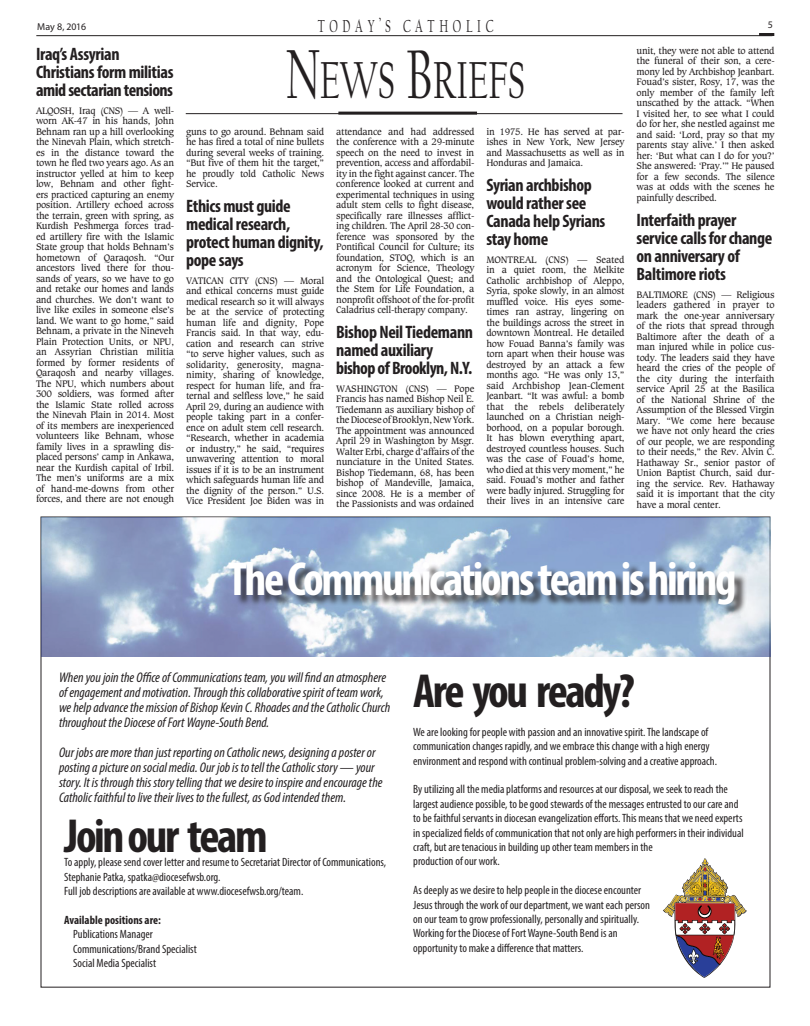
<style>
.page{position:relative;width:810px;height:1026px;background:#fff}
.page>*{position:absolute;margin:0;border:0;box-sizing:border-box;transform-origin:0 0}
.t1{font:54px "FB Californian";color:#231f20;scale:.65 1}
.t2{font:700 condensed 48px "Myriad Pro";letter-spacing:-.05em;color:#fff}
.t3{font:700 condensed 48px "Myriad Pro";letter-spacing:-.05em;color:#231f20}
.NEWbriefhead{font:700 condensed 18px/18px "Myriad Pro";letter-spacing:-.02em;color:#231f20}
.t4{font:18px "FB Californian";letter-spacing:.4em;color:#231f20;scale:.65 1}
.t5{font:italic condensed 14px/15px "Myriad Pro";color:#231f20}
.t6{font:condensed 12px/14.4px "Myriad Pro";color:#231f20}
.NEWnewsbriefbody{font:10px/10.5px "Caxton BT";letter-spacing:-.03em;color:#231f20;text-align:justify}
.t7{font:10px "Myriad";letter-spacing:-.015em;color:#231f20}
.s1{font-size:72px}
.s2{font-weight:700}
</style>
<div class="page">
<hr style="left:36px;top:35px;width:736px;height:1px;background:#231f20">
<hr style="left:759px;top:33px;width:15px;height:3px;background:#231f20">
<img style="left:41px;top:517px;width:729px;height:139px">
<div style="left:230px;top:563px;width:517px;height:54px;background:#231f20;opacity:.75"></div>
<svg style="left:663px;top:858px;width:84px;height:120px"></svg>
<hr style="left:186px;top:113px;width:437px;height:1px;background:#231f20">
<hr style="left:338px;top:112px;width:139px;height:3px;background:#231f20">
<p class="t7" style="left:37px;top:22px;width:50px">May 8, 2016</p>
<h3 class="t4" style="left:318px;top:17px;width:272px">TODAY’S CATHOLIC</h3>
<p class="t7" style="left:768px;top:19px;width:7px">5</p>
<p class="NEWbriefhead" style="left:36px;top:45px;width:139px">Iraq’s Assyrian<br>Christians form militias amid sectarian tensions</p>
<p class="NEWnewsbriefbody" style="left:36px;top:105px;width:140px">ALQOSH, Iraq (CNS) — A well&shy;worn AK-47 in his hands, John Behnam ran up a hill overlooking the Ninevah Plain, which stretch&shy;es in the distance toward the town he fled two years ago. As an instructor yelled at him to keep low, Behnam and other fight&shy;ers practiced capturing an enemy position. Artillery echoed across the terrain, green with spring, as Kurdish Peshmerga forces trad&shy;ed artillery fire with the Islamic State group that holds Behnam’s hometown of Qaraqosh. “Our ancestors lived there for thou&shy;sands of years, so we have to go and retake our homes and lands and churches. We don’t want to live like exiles in someone else’s land. We want to go home,” said Behnam, a private in the Nineveh Plain Protection Units, or NPU, an Assyrian Christian militia formed by former residents of Qaraqosh and nearby villages.<br>The NPU, which numbers about 300 soldiers, was formed after the Islamic State rolled across the Ninevah Plain in 2014. Most of its members are inexperienced volunteers like Behnam, whose family lives in a sprawling dis&shy;placed persons’ camp in Ankawa, near the Kurdish capital of Irbil.<br>The men’s uniforms are a mix of hand-me-downs from other forces, and there are not enough</p>
<p class="t1" style="left:285px;top:53px;width:371px"><span class="s1">N</span>EWS <span class="s1">B</span>RIEFS</p>
<p class="NEWnewsbriefbody" style="left:186px;top:126px;width:140px">guns to go around. Behnam said he has fired a total of nine bullets during several weeks of training. “But five of them hit the target,” he proudly told Catholic News Service.</p>
<p class="NEWbriefhead" style="left:186px;top:197px;width:139px">Ethics must guide medical research, protect human dignity, pope says</p>
<p class="NEWnewsbriefbody" style="left:186px;top:275px;width:140px">VATICAN CITY (CNS) — Moral and ethical concerns must guide medical research so it will always be at the service of protecting human life and dignity, Pope Francis said. In that way, edu&shy;cation and research can strive “to serve higher values, such as solidarity, generosity, magna&shy;nimity, sharing of knowledge, respect for human life, and fra&shy;ternal and selfless love,” he said April 29, during an audience with people taking part in a confer&shy;ence on adult stem cell research. “Research, whether in academia or industry,” he said, “requires unwavering attention to moral issues if it is to be an instrument which safeguards human life and the dignity of the person.” U.S.<br>Vice President Joe Biden was in</p>
<p class="NEWnewsbriefbody" style="left:336px;top:126px;width:140px">attendance and had addressed the conference with a 29-minute speech on the need to invest in prevention, access and affordabil&shy;ity in the fight against cancer. The conference looked at current and experimental techniques in using adult stem cells to fight disease, specifically rare illnesses afflict&shy;ing children. The April 28-30 con&shy;ference was sponsored by the Pontifical Council for Culture; its foundation, STOQ, which is an acronym for Science, Theology and the Ontological Quest; and the Stem for Life Foundation, a nonprofit offshoot of the for-profit Caladrius cell-therapy company.</p>
<p class="NEWbriefhead" style="left:336px;top:323px;width:138px">Bishop Neil Tiedemann named auxiliary bishop of Brooklyn, N.Y.</p>
<p class="NEWnewsbriefbody" style="left:336px;top:383px;width:140px">WASHINGTON (CNS) — Pope Francis has named Bishop Neil E.<br>Tiedemann as auxiliary bishop of the Diocese of Brooklyn, New York.<br>The appointment was announced April 29 in Washington by Msgr.<br>Walter Erbi, charge d’affairs of the nunciature in the United States.<br>Bishop Tiedemann, 68, has been bishop of Mandeville, Jamaica, since 2008. He is a member of the Passionists and was ordained</p>
<p class="NEWnewsbriefbody" style="left:486px;top:126px;width:140px">in 1975. He has served at par&shy;ishes in New York, New Jersey and Massachusetts as well as in Honduras and Jamaica.</p>
<p class="NEWbriefhead" style="left:486px;top:176px;width:120px">Syrian archbishop would rather see<br>Canada help Syrians stay home</p>
<p class="NEWnewsbriefbody" style="left:486px;top:254px;width:140px">MONTREAL (CNS) — Seated in a quiet room, the Melkite Catholic archbishop of Aleppo, Syria, spoke slowly, in an almost muffled voice. His eyes some&shy;times ran astray, lingering on the buildings across the street in downtown Montreal. He detailed how Fouad Banna’s family was torn apart when their house was destroyed by an attack a few months ago. “He was only 13,” said Archbishop Jean-Clement Jeanbart. “It was awful: a bomb that the rebels deliberately launched on a Christian neigh&shy;borhood, on a popular borough.<br>It has blown everything apart, destroyed countless houses. Such was the case of Fouad’s home, who died at this very moment,” he said. Fouad’s mother and father were badly injured. Struggling for their lives in an intensive care</p>
<p class="NEWnewsbriefbody" style="left:637px;top:45px;width:140px">unit, they were not able to attend the funeral of their son, a cere&shy;mony led by Archbishop Jeanbart.<br>Fouad’s sister, Rosy, 17, was the only member of the family left unscathed by the attack. “When I visited her, to see what I could do for her, she nestled against me and said: ‘Lord, pray so that my parents stay alive.’ I then asked her: ‘But what can I do for you?’ She answered: ‘Pray.’” He paused for a few seconds. The silence was at odds with the scenes he painfully described.</p>
<p class="NEWbriefhead" style="left:637px;top:211px;width:137px">Interfaith prayer service calls for change on anniversary of<br>Baltimore riots</p>
<p class="NEWnewsbriefbody" style="left:637px;top:289px;width:140px">BALTIMORE (CNS) — Religious leaders gathered in prayer to mark the one-year anniversary of the riots that spread through Baltimore after the death of a man injured while in police cus&shy;tody. The leaders said they have heard the cries of the people of the city during the interfaith service April 25 at the Basilica of the National Shrine of the Assumption of the Blessed Virgin Mary. “We come here because we have not only heard the cries of our people, we are responding to their needs,” the Rev. Alvin C.<br>Hathaway Sr., senior pastor of Union Baptist Church, said dur&shy;ing the service. Rev. Hathaway said it is important that the city have a moral center.</p>
<p class="t2" style="left:228px;top:549px;width:510px">The Communications team is hiring</p>
<p class="t5" style="left:59px;top:669px;width:333px">When you join the Office of Communications team, you will find an atmosphere of engagement and motivation. Through this collaborative spirit of team work, we help advance the mission of Bishop Kevin C. Rhoades and the Catholic Church throughout the Diocese of Fort Wayne-South Bend.</p>
<p class="t5" style="left:59px;top:744px;width:325px">Our jobs are more than just reporting on Catholic news, designing a poster or posting a picture on social media. Our job is to tell the Catholic story — your story. It is through this story telling that we desire to inspire and encourage the Catholic faithful to live their lives to the fullest, as God intended them.</p>
<p class="t3" style="left:64px;top:806px;width:205px">Join our team</p>
<p class="t6" style="left:64px;top:869px;width:241px">Stephanie Patka, spatka@diocesefwsb.org.<br>Full job descriptions are available at www.diocesefwsb.org/team.</p>
<p class="t6" style="left:73px;top:912px;width:125px;text-indent:-9px"><span class="s2">Available positions are:<br></span>Publications Manager<br>Communications/Brand Specialist<br>Social Media Specialist</p>
<p class="t6" style="left:64px;top:855px;width:324px">To apply, please send cover letter and resume to Secretariat Director of Communications,</p>
<p class="t3" style="left:413px;top:661px;width:223px">Are you ready?</p>
<p class="t6" style="left:413px;top:725px;width:305px">We are looking for people with passion and an innovative spirit. The landscape of communication changes rapidly, and we embrace this change with a high energy environment and respond with continual problem-solving and a creative approach.</p>
<p class="t6" style="left:413px;top:782px;width:332px">By utilizing all the media platforms and resources at our disposal, we seek to reach the largest audience possible, to be good stewards of the messages entrusted to our care and to be faithful servants in diocesan evangelization efforts. This means that we need experts in specialized fields of communication that not only are high performers in their individual craft, but are tenacious in building up other team members in the<br>production of our work.</p>
<p class="t6" style="left:413px;top:883px;width:238px">As deeply as we desire to help people in the diocese encounter Jesus through the work of our department, we want each person on our team to grow professionally, personally and spiritually.<br>Working for the Diocese of Fort Wayne-South Bend is an opportunity to make a difference that matters.</p>
</div>
